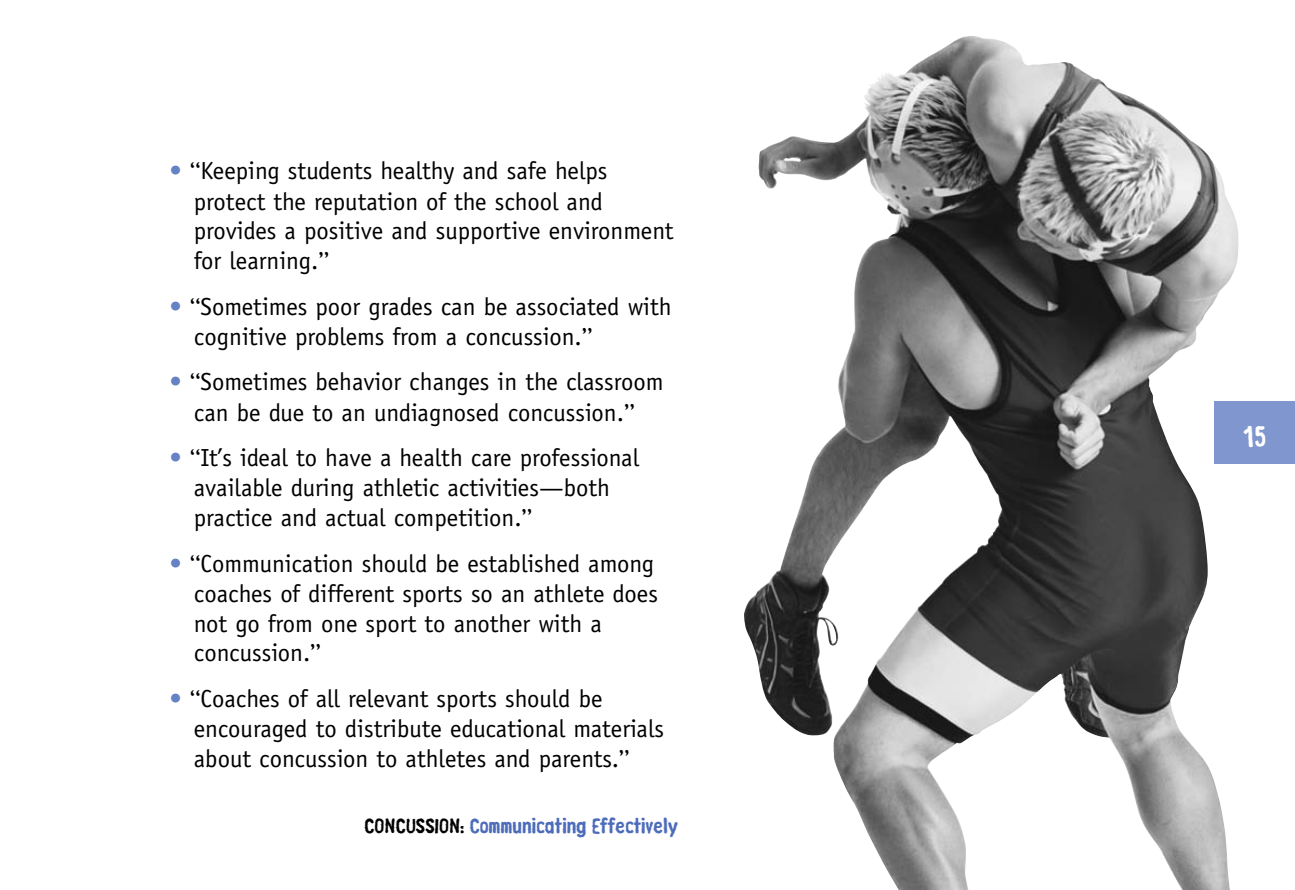
<style>
.page{position:relative;width:1295px;height:890px;background:#fff}
.page>*{position:absolute;margin:0;border:0;box-sizing:border-box;transform-origin:0 0}
.t1{font:27px "Linotype Russisch Brot Eat";color:#fff}
.t2{font:24.75px/29.9px "Officina Sans";color:#000}
.t3{font:20.25px "Linotype Russisch Brot Eat Text";color:#4d6cba}
.s1{color:#6681c4}
.s2{font-family:"Gill Sans"}
.s3{color:#000}
</style>
<div class="page">
<svg style="left:744px;top:36px;width:551px;height:854px"></svg>
<p class="t2" style="left:194px;top:158px;width:481px;text-indent:-24px"><span class="s1">•</span> <span class="s2">“</span>Keeping students healthy and safe helps protect the reputation of the school and provides a positive and supportive environment for learning.<span class="s2">”</span></p>
<p class="t2" style="left:194px;top:293px;width:479px;text-indent:-24px"><span class="s1">•</span> <span class="s2">“</span>Sometimes poor grades can be associated with cognitive problems from a concussion.<span class="s2">”</span></p>
<p class="t2" style="left:170px;top:369px;width:496px;text-align:center"><span class="s1">•</span> <span class="s2">“</span>Sometimes behavior changes in the classroom can be due to an undiagnosed concussion.<span class="s2">”</span></p>
<p class="t2" style="left:194px;top:445px;width:447px;text-indent:-24px"><span class="s1">•</span> <span class="s2">“</span>It’s ideal to have a health care professional available during athletic activities—both practice and actual competition.<span class="s2">”</span></p>
<p class="t2" style="left:194px;top:550px;width:466px;text-indent:-24px"><span class="s1">•</span> <span class="s2">“</span>Communication should be established among coaches of different sports so an athlete does not go from one sport to another with a concussion.<span class="s2">”</span></p>
<p class="t2" style="left:194px;top:686px;width:472px;text-indent:-24px"><span class="s1">•</span> <span class="s2">“</span>Coaches of all relevant sports should be encouraged to distribute educational materials about concussion to athletes and parents.<span class="s2">”</span></p>
<p class="t3" style="left:364px;top:818px;width:315px"><span class="s3">CONCUSSION:</span> Communicating Effectively</p>
<p class="t1" style="left:1243px;top:425px;width:25px">15</p>
</div>
